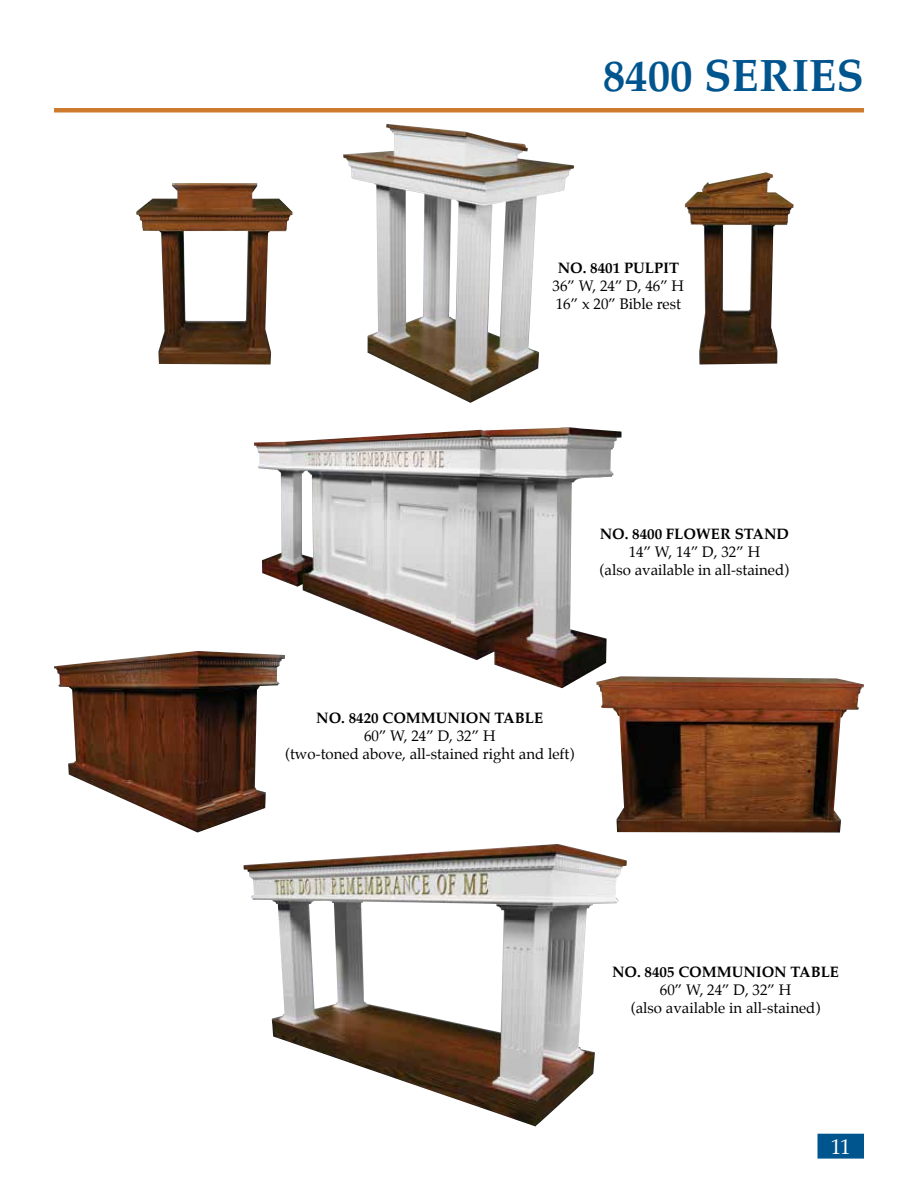
<style>
.page{position:relative;width:918px;height:1188px;background:#fff}
.page>*{position:absolute;margin:0;border:0;box-sizing:border-box;transform-origin:0 0}
.t1{font:700 45px "Palatino";color:#00558f}
.t2{font:21px "Palatino";color:#fff}
.t3{font:15px/18px "Palatino";color:#000;text-align:center}
.t4{font:700 15px "Palatino";color:#000}
</style>
<div class="page">
<div style="left:818px;top:1134px;width:46px;height:25px;background:#00558f;border:2px solid #00558f"></div>
<hr style="left:54px;top:108px;width:810px;height:4px;background:#ce7b2d">
<img style="left:54px;top:651px;width:212px;height:182px">
<img style="left:136px;top:183px;width:157px;height:181px">
<img style="left:685px;top:172px;width:109px;height:192px">
<img style="left:600px;top:676px;width:264px;height:157px">
<img style="left:244px;top:844px;width:383px;height:282px">
<img style="left:343px;top:124px;width:231px;height:279px">
<img style="left:254px;top:427px;width:367px;height:261px">
<h1 class="t1" style="left:603px;top:37px;width:263px">8400 SERIES</h1>
<p class="t4" style="left:558px;top:255px;width:123px">NO. 8401 PULPIT</p>
<p class="t3" style="left:553px;top:277px;width:133px;text-align:left">36” W, 24” D, 46” H<br>16” x 20” Bible rest</p>
<p class="t4" style="left:600px;top:521px;width:191px">NO. 8400 FLOWER STAND</p>
<p class="t3" style="left:600px;top:543px;width:191px">14” W, 14” D, 32” H<br>(also available in all-stained)</p>
<p class="t4" style="left:316px;top:705px;width:228px">NO. 8420 COMMUNION TABLE</p>
<p class="t3" style="left:285px;top:727px;width:291px">60” W, 24” D, 32” H<br>(two-toned above, all-stained right and left)</p>
<p class="t4" style="left:612px;top:959px;width:228px">NO. 8405 COMMUNION TABLE</p>
<p class="t3" style="left:631px;top:980px;width:191px">60” W, 24” D, 32” H<br>(also available in all-stained)</p>
<h2 class="t2" style="left:831px;top:1129px;width:21px">11</h2>
</div>
